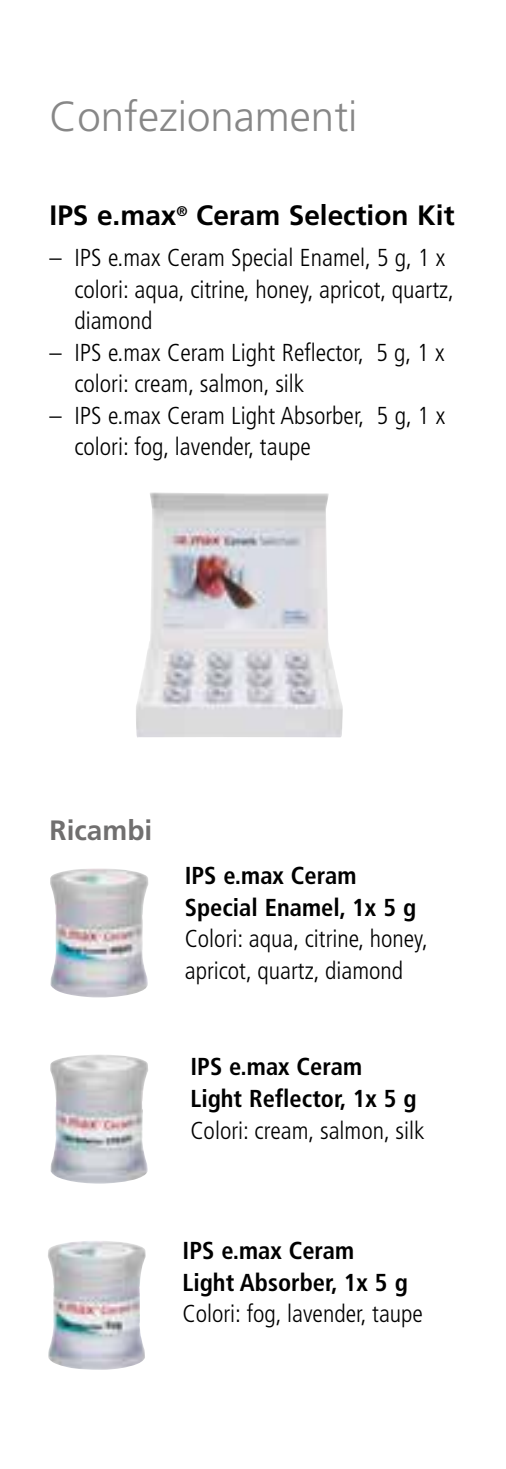
<style>
.page{position:relative;width:506px;height:1469px;background:#fff}
.page>*{position:absolute;margin:0;border:0;box-sizing:border-box;transform-origin:0 0}
.t1{font:300 42px "Frutiger";color:#878787}
.t2{font:700 28px "Frutiger";color:#000}
.t3{font:700 28px "Frutiger";color:#706f6f}
.t4{font:300 condensed 24.5px/31.5px "Frutiger";color:#000}
.t5{font:700 condensed 24.5px/31.5px "Frutiger";color:#000}
</style>
<div class="page">
<img style="left:136px;top:492px;width:207px;height:246px">
<img style="left:50px;top:868px;width:98px;height:130px">
<img style="left:50px;top:1054px;width:98px;height:129px">
<img style="left:48px;top:1241px;width:98px;height:128px">
<h1 class="t1" style="left:50px;top:92px;width:310px">Confezionamenti</h1>
<p class="t2" style="left:50px;top:198px;width:406px">IPS e.max<sup>®</sup> Ceram Selection Kit</p>
<p class="t4" style="left:74px;top:242px;width:381px;text-indent:-25px">– IPS e.max Ceram Special Enamel, 5 g, 1 x colori: aqua, citrine, honey, apricot, quartz, diamond</p>
<p class="t4" style="left:74px;top:337px;width:372px;text-indent:-25px">– IPS e.max Ceram Light Reflector, 5 g, 1 x colori: cream, salmon, silk</p>
<p class="t4" style="left:74px;top:400px;width:372px;text-indent:-25px">– IPS e.max Ceram Light Absorber, 5 g, 1 x colori: fog, lavender, taupe</p>
<p class="t3" style="left:50px;top:814px;width:104px">Ricambi</p>
<p class="t5" style="left:185px;top:860px;width:233px">IPS e.max Ceram<br>Special Enamel, 1x 5 g</p>
<p class="t4" style="left:185px;top:923px;width:245px">Colori: aqua, citrine, honey, apricot, quartz, diamond</p>
<p class="t5" style="left:190px;top:1051px;width:228px">IPS e.max Ceram<br>Light Reflector, 1x 5 g</p>
<p class="t4" style="left:190px;top:1114px;width:236px">Colori: cream, salmon, silk</p>
<p class="t5" style="left:183px;top:1235px;width:227px">IPS e.max Ceram<br>Light Absorber, 1x 5 g</p>
<p class="t4" style="left:183px;top:1298px;width:242px">Colori: fog, lavender, taupe</p>
</div>
